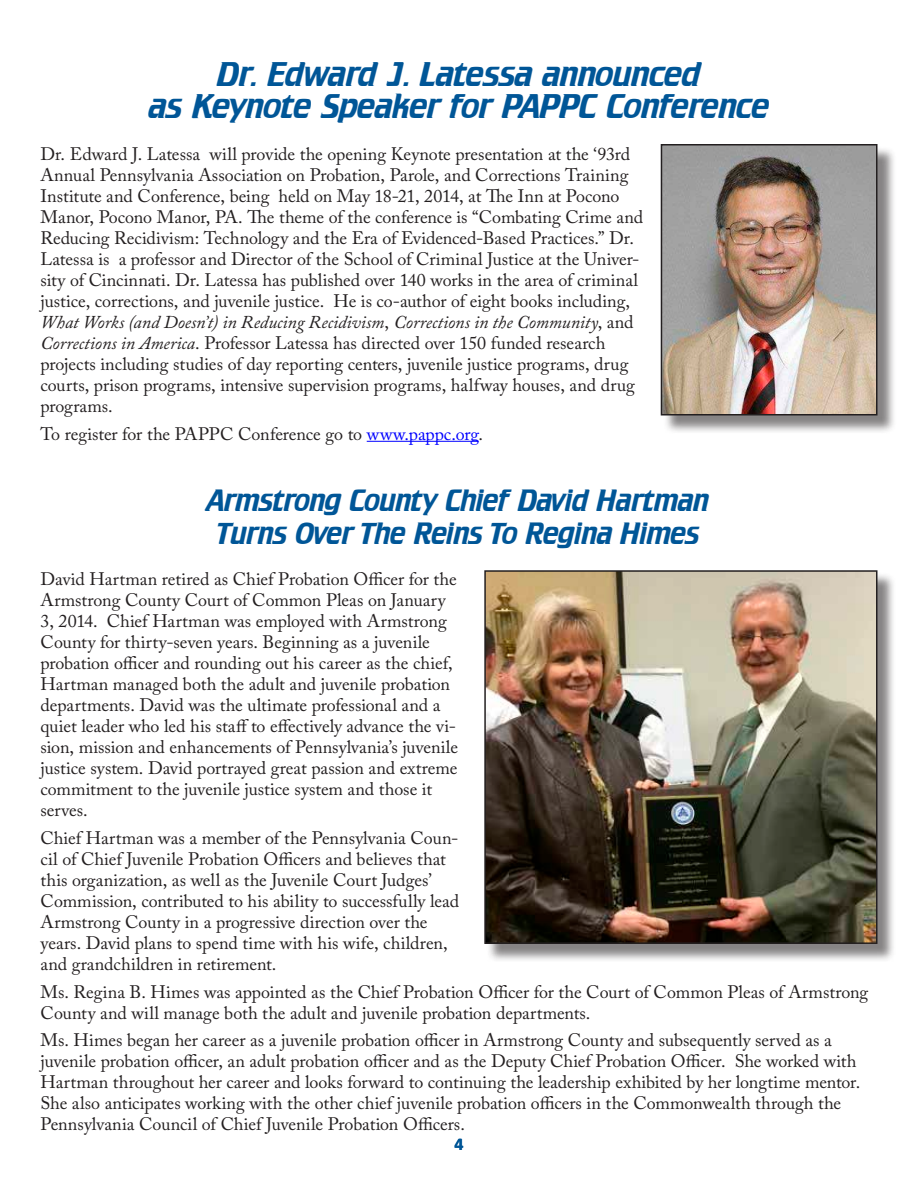
<style>
.page{position:relative;width:918px;height:1188px;background:#fff}
.page>*{position:absolute;margin:0;border:0;box-sizing:border-box;transform-origin:0 0}
.t1{font:30px/32.4px "Crillee";letter-spacing:-.015em;color:#005697;text-align:center}
.t2{font:27px/32.4px "Crillee";letter-spacing:-.015em;color:#005697;text-align:center;scale:.96 1}
.t3{font:18px/21px "Adobe Caslon Pro";letter-spacing:-.005em;color:#231f20}
.t4{font:700 18px "Calibri";color:#005697}
.s1{font-style:italic}
.s2{color:#00f}
</style>
<div class="page">
<hr style="left:367px;top:441px;width:112px;height:1px;background:#00f">
<div style="left:663px;top:146px;width:233px;height:288px;background:#231f20;opacity:.55"></div>
<img style="left:664px;top:147px;width:211px;height:266px">
<div style="left:661px;top:144px;width:217px;height:272px;border:2px solid #231f20"></div>
<div style="left:487px;top:573px;width:409px;height:389px;background:#231f20;opacity:.55"></div>
<img style="left:487px;top:573px;width:388px;height:368px">
<div style="left:484px;top:570px;width:394px;height:374px;border:2px solid #231f20"></div>
<h1 class="t1" style="left:148px;top:57px;width:623px">Dr. Edward J. Latessa announced<br>as Keynote Speaker for PAPPC Conference</h1>
<p class="t3" style="left:40px;top:143px;width:604px">Dr. Edward J. Latessa will provide the opening Keynote presentation at the ‘93rd Annual Pennsylvania Association on Probation, Parole, and Corrections Training Institute and Conference, being held on May 18-21, 2014, at The Inn at Pocono Manor, Pocono Manor, PA. The theme of the conference is “Combating Crime and Reducing Recidivism: Technology and the Era of Evidenced-Based Practices.” Dr.<br>Latessa is a professor and Director of the School of Criminal Justice at the Univer&shy;sity of Cincinnati. Dr. Latessa has published over 140 works in the area of criminal justice, corrections, and juvenile justice. He is co-author of eight books including, <span class="s1">What Works (and Doesn’t) in Reducing Recidivism</span>, <span class="s1">Corrections in the Community</span>, and <span class="s1">Corrections in America</span>. Professor Latessa has directed over 150 funded research projects including studies of day reporting centers, juvenile justice programs, drug courts, prison programs, intensive supervision programs, halfway houses, and drug programs.</p>
<p class="t3" style="left:40px;top:423px;width:444px">To register for the PAPPC Conference go to <span class="s2">www.pappc.org</span>.</p>
<h2 class="t2" style="left:209px;top:484px;width:522px">Armstrong County Chief David Hartman<br>Turns Over The Reins To Regina Himes</h2>
<p class="t3" style="left:40px;top:568px;width:419px">David Hartman retired as Chief Probation Officer for the Armstrong County Court of Common Pleas on January 3, 2014. Chief Hartman was employed with Armstrong County for thirty-seven years. Beginning as a juvenile probation officer and rounding out his career as the chief, Hartman managed both the adult and juvenile probation departments. David was the ultimate professional and a quiet leader who led his staff to effectively advance the vi&shy;sion, mission and enhancements of Pennsylvania’s juvenile justice system. David portrayed great passion and extreme commitment to the juvenile justice system and those it serves.</p>
<p class="t3" style="left:40px;top:827px;width:420px">Chief Hartman was a member of the Pennsylvania Coun&shy;cil of Chief Juvenile Probation Officers and believes that this organization, as well as the Juvenile Court Judges’ Commission, contributed to his ability to successfully lead Armstrong County in a progressive direction over the years. David plans to spend time with his wife, children, and grandchildren in retirement.</p>
<p class="t3" style="left:40px;top:981px;width:829px">Ms. Regina B. Himes was appointed as the Chief Probation Officer for the Court of Common Pleas of Armstrong<br>County and will manage both the adult and juvenile probation departments.</p>
<p class="t3" style="left:40px;top:1030px;width:821px">Ms. Himes began her career as a juvenile probation officer in Armstrong County and subsequently served as a juvenile probation officer, an adult probation officer and as the Deputy Chief Probation Officer. She worked with Hartman throughout her career and looks forward to continuing the leadership exhibited by her longtime mentor.<br>She also anticipates working with the other chief juvenile probation officers in the Commonwealth through the Pennsylvania Council of Chief Juvenile Probation Officers.</p>
<p class="t4" style="left:454px;top:1132px;width:11px">4</p>
</div>
